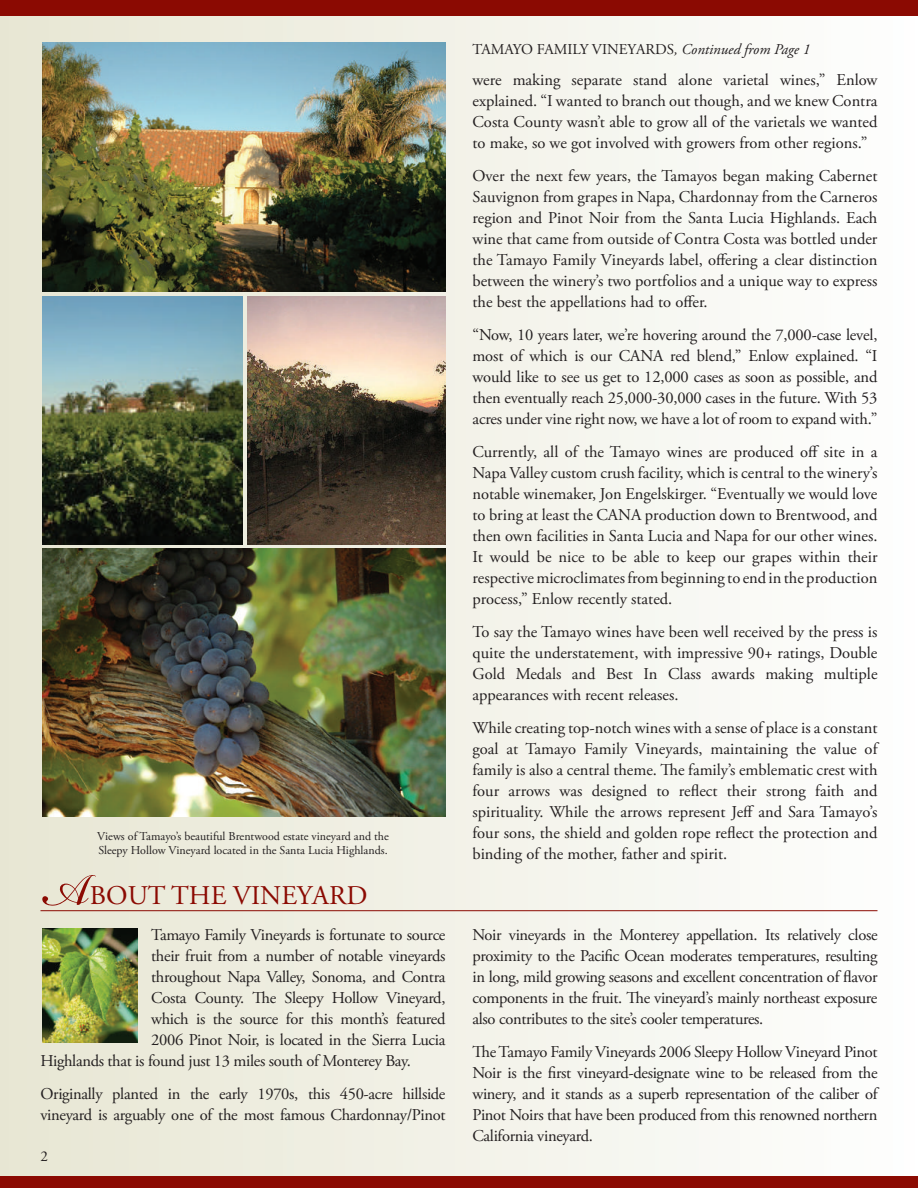
<style>
.page{position:relative;width:918px;height:1188px;background:#fff}
.page>*{position:absolute;margin:0;border:0;box-sizing:border-box;transform-origin:0 0}
.t1{font:italic 69px "Bickham Script Pro";color:#8b0a02}
.t2{font:27px "Adobe Garamond Pro";color:#8b0a02}
.t3{font:16.5px/21px "Adobe Garamond Pro";letter-spacing:-.02em;color:#231f20;text-align:justify}
.t4{font:15px "Adobe Garamond Pro";color:#231f20}
.t5{font:12px/14.4px "Adobe Garamond Pro";color:#231f20}
.s1{font-style:italic}
</style>
<div class="page">
<div style="left:0;top:4px;width:918px;height:1177px;background:linear-gradient(to right,#e4e3d0,#fefefe)"></div>
<div style="left:0;top:1177px;width:918px;height:11px;background:#8b0a02"></div>
<div style="left:0;top:0;width:918px;height:16px;background:#8b0a02"></div>
<hr style="left:40px;top:910px;width:838px;height:1px;background:#8b0a02">
<img style="left:42px;top:43px;width:403px;height:249px">
<img style="left:248px;top:297px;width:197px;height:248px">
<img style="left:42px;top:297px;width:201px;height:248px">
<img style="left:42px;top:549px;width:403px;height:268px">
<img style="left:42px;top:928px;width:96px;height:115px">
<p class="t5" style="left:97px;top:829px;width:293px">Views of Tamayo’s beautiful Brentwood estate vineyard and the<br>Sleepy Hollow Vineyard located in the Santa Lucia Highlands.</p>
<h1 class="t1" style="left:42px;top:840px;width:99px">A</h1>
<h2 class="t2" style="left:90px;top:880px;width:279px">BOUT THE VINEYARD</h2>
<p class="t3" style="left:151px;top:925px;width:296px">Tamayo Family Vineyards is fortunate to source</p>
<p class="t3" style="left:151px;top:946px;width:296px">their fruit from a number of notable vineyards</p>
<p class="t3" style="left:151px;top:967px;width:296px">throughout Napa Valley, Sonoma, and Contra</p>
<p class="t3" style="left:151px;top:988px;width:296px">Costa County. The Sleepy Hollow Vineyard,</p>
<p class="t3" style="left:151px;top:1009px;width:296px">which is the source for this month’s featured</p>
<p class="t3" style="left:151px;top:1030px;width:296px">2006 Pinot Noir, is located in the Sierra Lucia</p>
<p class="t3" style="left:41px;top:1051px;width:372px">Highlands that is found just 13 miles south of Monterey Bay.</p>
<p class="t3" style="left:41px;top:1084px;width:407px">Originally planted in the early 1970s, this 450-acre hillside vineyard is arguably one of the most famous Chardonnay/Pinot</p>
<p class="t4" style="left:40px;top:1147px;width:9px">2</p>
<p class="t4" style="left:472px;top:40px;width:339px">TAMAYO FAMILY VINEYARDS<span class="s1">, Continued from Page 1</span></p>
<p class="t3" style="left:472px;top:70px;width:407px">were making separate stand alone varietal wines,” Enlow explained. “I wanted to branch out though, and we knew Contra Costa County wasn’t able to grow all of the varietals we wanted to make, so we got involved with growers from other regions.”</p>
<p class="t3" style="left:472px;top:166px;width:407px">Over the next few years, the Tamayos began making Cabernet Sauvignon from grapes in Napa, Chardonnay from the Carneros region and Pinot Noir from the Santa Lucia Highlands. Each wine that came from outside of Contra Costa was bottled under the Tamayo Family Vineyards label, offering a clear distinction between the winery’s two portfolios and a unique way to express the best the appellations had to offer.</p>
<p class="t3" style="left:472px;top:325px;width:407px">“Now, 10 years later, we’re hovering around the 7,000-case level, most of which is our CANA red blend,” Enlow explained. “I would like to see us get to 12,000 cases as soon as possible, and then eventually reach 25,000-30,000 cases in the future. With 53 acres under vine right now, we have a lot of room to expand with.”</p>
<p class="t3" style="left:472px;top:442px;width:407px">Currently, all of the Tamayo wines are produced off site in a Napa Valley custom crush facility, which is central to the winery’s notable winemaker, Jon Engelskirger. “Eventually we would love to bring at least the CANA production down to Brentwood, and then own facilities in Santa Lucia and Napa for our other wines.<br>It would be nice to be able to keep our grapes within their respective microclimates from beginning to end in the production process,” Enlow recently stated.</p>
<p class="t3" style="left:472px;top:622px;width:407px">To say the Tamayo wines have been well received by the press is quite the understatement, with impressive 90+ ratings, Double Gold Medals and Best In Class awards making multiple appearances with recent releases.</p>
<p class="t3" style="left:472px;top:718px;width:407px">While creating top-notch wines with a sense of place is a constant goal at Tamayo Family Vineyards, maintaining the value of family is also a central theme. The family’s emblematic crest with four arrows was designed to reflect their strong faith and spirituality. While the arrows represent Jeff and Sara Tamayo’s four sons, the shield and golden rope reflect the protection and binding of the mother, father and spirit.</p>
<p class="t3" style="left:472px;top:925px;width:407px">Noir vineyards in the Monterey appellation. Its relatively close proximity to the Pacific Ocean moderates temperatures, resulting in long, mild growing seasons and excellent concentration of flavor components in the fruit. The vineyard’s mainly northeast exposure also contributes to the site’s cooler temperatures.</p>
<p class="t3" style="left:472px;top:1042px;width:407px">The Tamayo Family Vineyards 2006 Sleepy Hollow Vineyard Pinot Noir is the first vineyard-designate wine to be released from the winery, and it stands as a superb representation of the caliber of Pinot Noirs that have been produced from this renowned northern California vineyard.</p>
</div>
